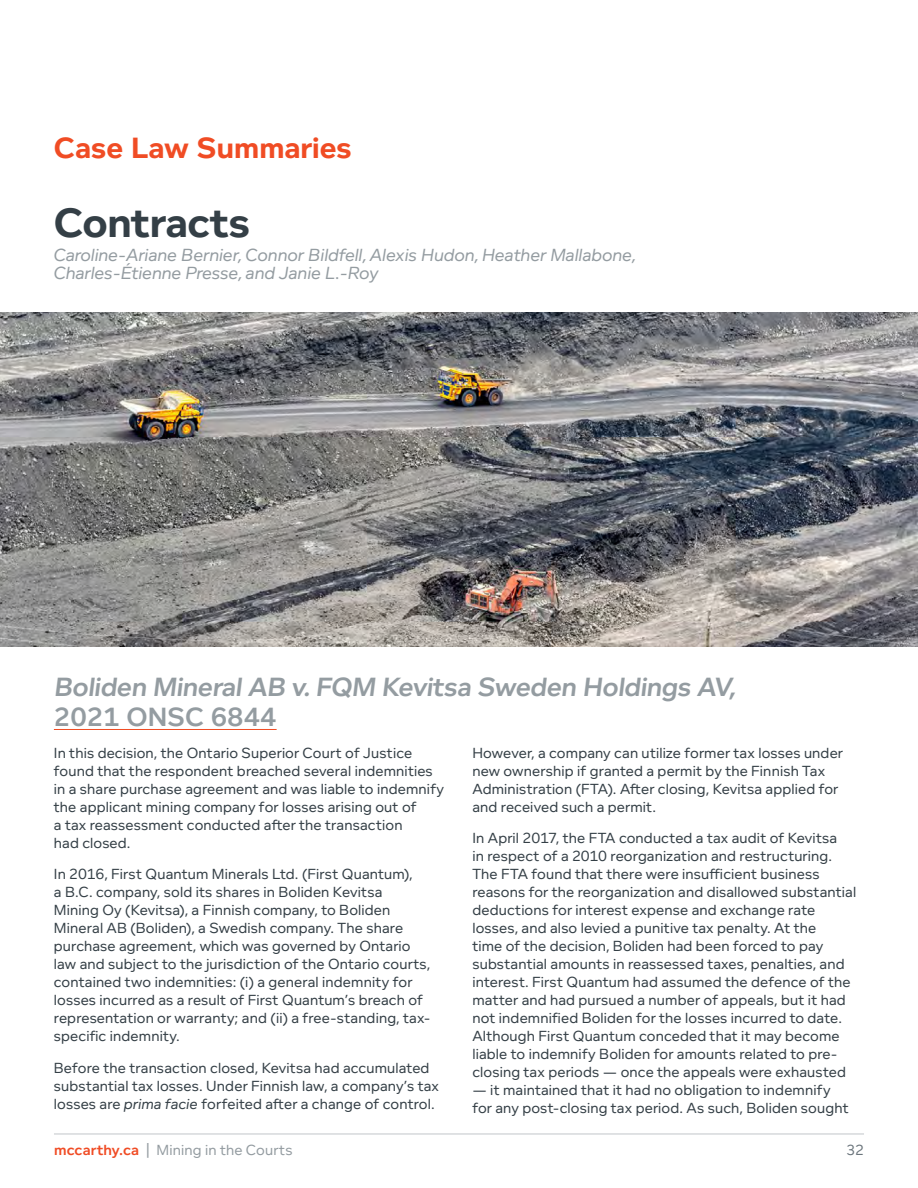
<style>
.page{position:relative;width:918px;height:1188px;background:#fff}
.page>*{position:absolute;margin:0;border:0;box-sizing:border-box;transform-origin:0 0}
.t1{font:700 42px "Foundry Context";letter-spacing:-.01em;color:#343f46}
.t2{font:700 30px "Foundry Context";color:#f04c24}
.t3{font:600 27px/30px "Foundry Context";color:#949ca1}
.Author_Span{font:italic 18px/18px "Foundry Context";color:#949ca1}
.BODY{font:15px/18px "Foundry Context";letter-spacing:.01em;color:#343f46}
.t4{font:15px "Foundry Context";letter-spacing:.01em;color:#949ca1}
.t5{font:15px "Foundry Context";color:#6b757c}
.s1{font-style:italic}
.s2{font-weight:600;color:#f04c25}
</style>
<div class="page">
<hr style="left:54px;top:1133px;width:810px;height:1px;background:#949ca1">
<hr style="left:54px;top:1134px;width:810px;height:1px;background:#949ca1">
<hr style="left:54px;top:729px;width:223px;height:1px;background:#f04c24">
<img style="left:0;top:312px;width:918px;height:334px">
<h1 class="t2" style="left:54px;top:130px;width:299px">Case Law Summaries</h1>
<h2 class="t1" style="left:54px;top:198px;width:198px">Contracts</h2>
<p class="Author_Span" style="left:54px;top:246px;width:584px">Caroline-Ariane Bernier, Connor Bildfell, Alexis Hudon, Heather Mallabone,<br>Charles-Étienne Presse, and Janie L.-Roy</p>
<h3 class="t3" style="left:54px;top:672px;width:687px">Boliden Mineral AB v.FQM Kevitsa Sweden Holdings AV,<br>2021 ONSC 6844</h3>
<p class="BODY" style="left:54px;top:744px;width:392px">In this decision, the Ontario Superior Court of Justice found that the respondent breached several indemnities in a share purchase agreement and was liable to indemnify the applicant mining company for losses arising out of<br>a tax reassessment conducted after the transaction<br>had closed.</p>
<p class="BODY" style="left:54px;top:865px;width:378px">In 2016, First Quantum Minerals Ltd. (First Quantum),<br>a B.C. company, sold its shares in Boliden Kevitsa Mining Oy (Kevitsa), a Finnish company, to Boliden Mineral AB (Boliden), a Swedish company. The share purchase agreement, which was governed by Ontario law and subject to the jurisdiction of the Ontario courts, contained two indemnities: (i) a general indemnity for losses incurred as a result of First Quantum’s breach of representation or warranty; and (ii) a free-standing, tax&shy;specific indemnity.</p>
<p class="BODY" style="left:54px;top:1059px;width:387px">Before the transaction closed, Kevitsa had accumulated substantial tax losses. Under Finnish law, a company’s tax losses are <span class="s1">prima facie</span> forfeited after a change of control.</p>
<p class="BODY" style="left:472px;top:744px;width:372px">However, a company can utilize former tax losses under new ownership if granted a permit by the Finnish Tax Administration (FTA). After closing, Kevitsa applied for and received such a permit.</p>
<p class="BODY" style="left:472px;top:829px;width:385px">In April 2017, the FTA conducted a tax audit of Kevitsa<br>in respect of a 2010 reorganization and restructuring.<br>The FTA found that there were insufficient business reasons for the reorganization and disallowed substantial deductions for interest expense and exchange rate losses, and also levied a punitive tax penalty. At the<br>time of the decision, Boliden had been forced to pay substantial amounts in reassessed taxes, penalties, and interest. First Quantum had assumed the defence of the matter and had pursued a number of appeals, but it had not indemnified Boliden for the losses incurred to date.<br>Although First Quantum conceded that it may become liable to indemnify Boliden for amounts related to pre&shy;closing tax periods — once the appeals were exhausted</p>
<p class="BODY" style="left:472px;top:1081px;width:378px">— it maintained that it had no obligation to indemnify for any post-closing tax period. As such, Boliden sought</p>
<p class="t4" style="left:54px;top:1141px;width:240px"><span class="s2">mccarthy.ca</span> | Mining in the Courts</p>
<p class="t5" style="left:847px;top:1141px;width:19px">32</p>
</div>
